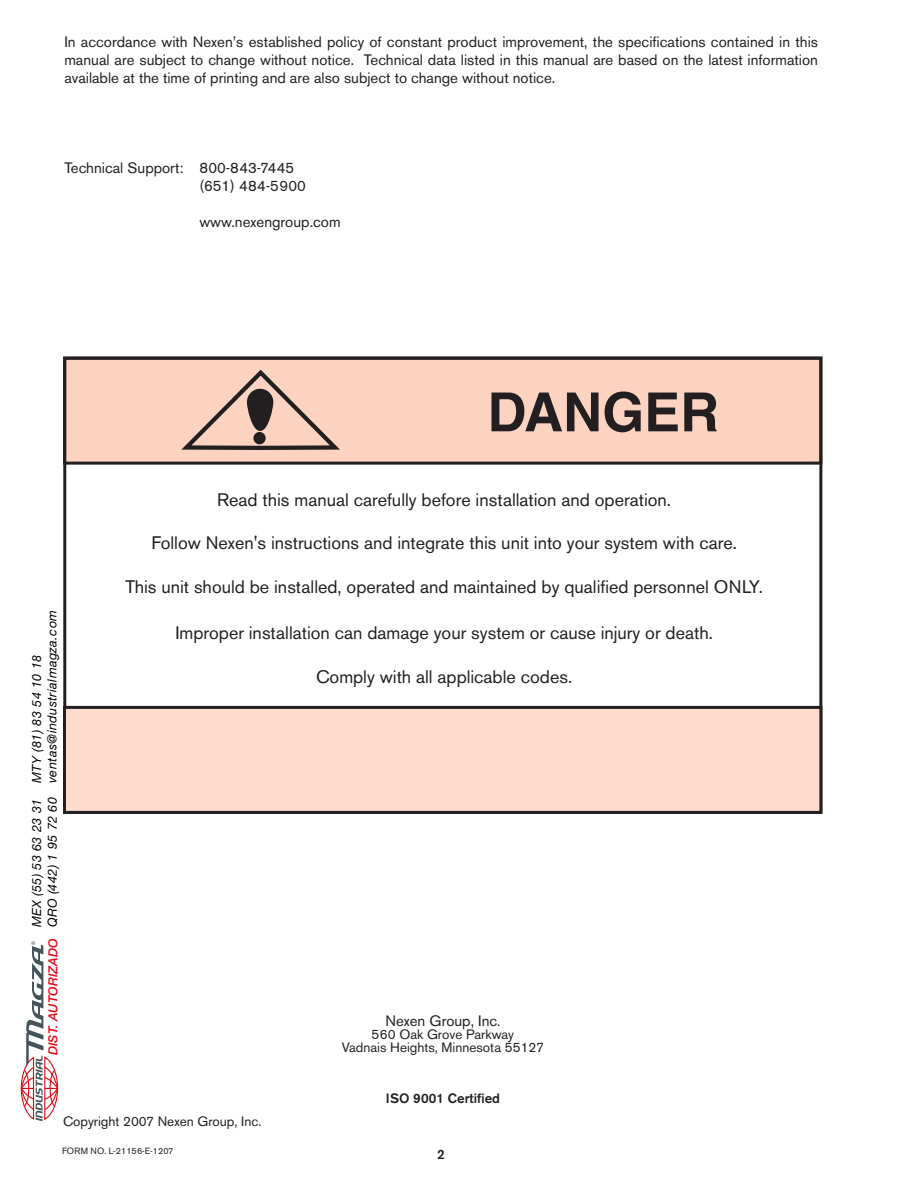
<style>
.page{position:relative;width:918px;height:1188px;background:#fff}
.page>*{position:absolute;margin:0;border:0;box-sizing:border-box;transform-origin:0 0}
.t1{font:700 54px "Helvetica";color:#231f20}
.t2{font:18px "Akzidenz Grotesk BE";color:#231f20}
.t3{font:15px/18px "Akzidenz Grotesk BE";color:#231f20;text-align:justify}
.t4{font:13.5px/12.8px "Akzidenz Grotesk BE";color:#231f20;text-align:center}
.t5{font:500 13.5px "Akzidenz Grotesk BE";color:#231f20}
.t6{font:italic 12.6px/15.6px "Helvetica Neue";letter-spacing:.035em;color:#000}
.t7{font:italic 500 12.6px "Helvetica Neue";color:#e20916}
.t8{font:9px "Akzidenz Grotesk BE";color:#231f20}
.t9{font:4.95px "Arial";color:#44545a}
.s1{font-size:13.5px}
</style>
<div class="page">
<div style="left:65px;top:358px;width:756px;height:105px;background:#fcd2c0"></div>
<div style="left:63px;top:357px;width:759px;height:108px;border:3px solid #231f20"></div>
<svg style="left:181px;top:370px;width:159px;height:80px"></svg>
<div style="left:249px;top:391px;width:22px;height:38px;background:#231f20;border-radius:11px"></div>
<div style="left:247px;top:389px;width:26px;height:42px;border:4px solid #231f20;border-radius:11px"></div>
<div style="left:256px;top:434px;width:8px;height:8px;background:#231f20;border-radius:50%"></div>
<div style="left:253px;top:432px;width:13px;height:12px;border:4px solid #231f20;border-radius:50%"></div>
<div style="left:64px;top:707px;width:757px;height:105px;background:#fddcce"></div>
<div style="left:63px;top:706px;width:759px;height:108px;border:3px solid #231f20"></div>
<svg style="left:20px;top:945px;width:39px;height:176px"></svg>
<p class="t3" style="left:64px;top:33px;width:755px">In accordance with Nexen’s established policy of constant product improvement, the specifications contained in this manual are subject to change without notice. Technical data listed in this manual are based on the latest information available at the time of printing and are also subject to change without notice.</p>
<p class="t3" style="left:199px;top:159px;width:108px;text-indent:-135px">Technical Support: 800-843-7445 (651) 484-5900</p>
<p class="t3" style="left:199px;top:213px;width:143px">www.nexengroup.com</p>
<h1 class="t1" style="left:487px;top:379px;width:233px">DANGER</h1>
<p class="t6" style="left:30px;top:783px;width:175px;rotate:-90deg">MTY (81) 83 54 10 18 ventas@industrialmagza.com</p>
<p class="t6" style="left:30px;top:927px;width:132px;rotate:-90deg">MEX (55) 53 63 23 31<br>QRO (442) 1 95 72 60</p>
<p class="t9" style="left:31px;top:945px;width:5px;rotate:-90deg">®</p>
<p class="t7" style="left:47px;top:1055px;width:118px;rotate:-90deg">DIST. AUTORIZADO</p>
<p class="t2" style="left:217px;top:489px;width:455px">Read this manual carefully before installation and operation.</p>
<p class="t2" style="left:151px;top:532px;width:587px">Follow Nexen's instructions and integrate this unit into your system with care.</p>
<p class="t2" style="left:125px;top:576px;width:639px">This unit should be installed, operated and maintained by qualified personnel ONLY.</p>
<p class="t2" style="left:175px;top:622px;width:539px">Improper installation can damage your system or cause injury or death.</p>
<p class="t2" style="left:316px;top:666px;width:258px">Comply with all applicable codes.</p>
<p class="t3" style="left:385px;top:1012px;width:116px">Nexen Group, Inc<span class="s1">.</span></p>
<p class="t4" style="left:342px;top:1028px;width:204px">560 Oak Grove Parkway<br>Vadnais Heights, Minnesota 55127</p>
<p class="t5" style="left:386px;top:1090px;width:116px">ISO 9001 Certified</p>
<p class="t4" style="left:63px;top:1115px;width:200px">Copyright 2007 Nexen Group, Inc.</p>
<p class="t8" style="left:62px;top:1146px;width:113px">FORM NO. L-21156-E-1207</p>
</div>
